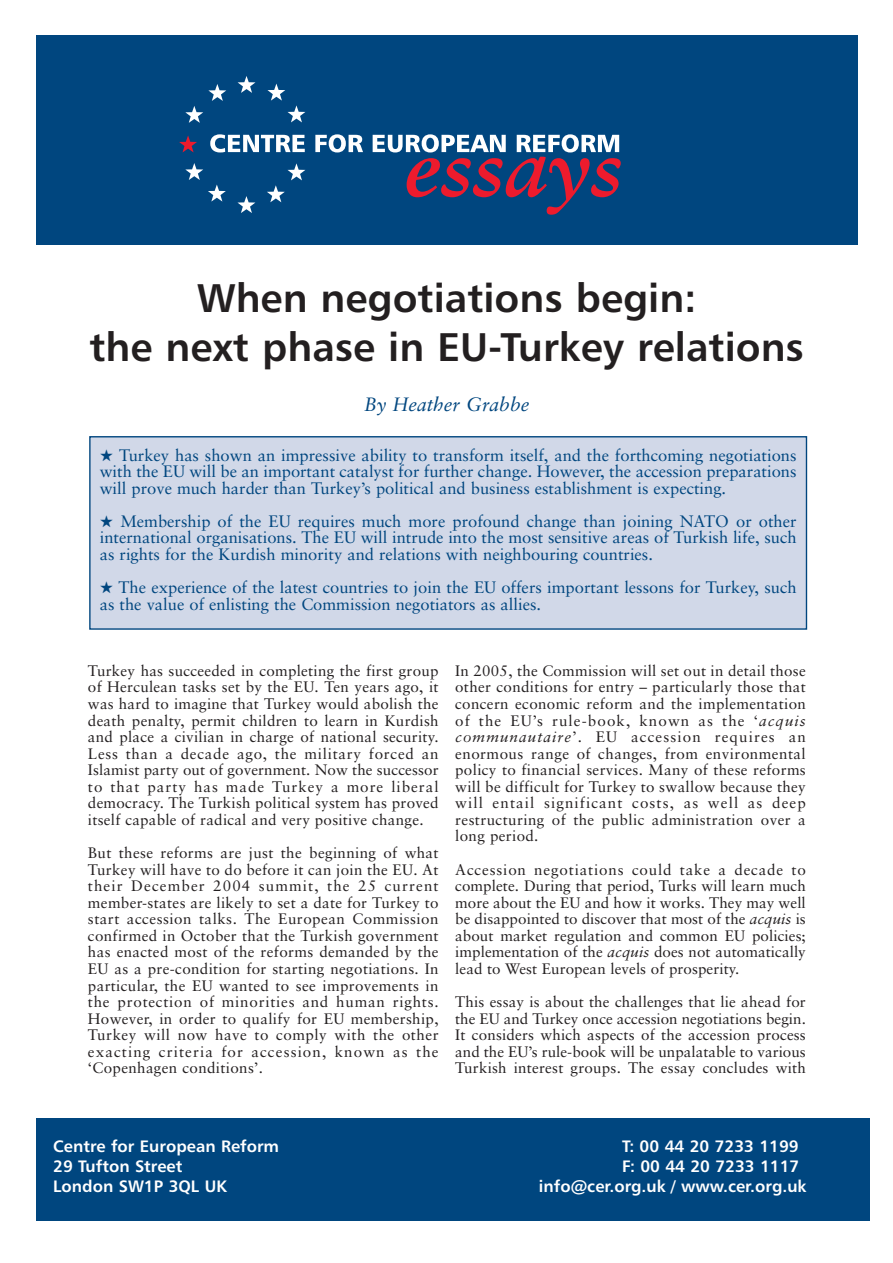
<style>
.page{position:relative;width:893px;height:1263px;background:#fff}
.page>*{position:absolute;margin:0;border:0;box-sizing:border-box;transform-origin:0 0}
.t1{font:40.05px/49.7px "Humanist 777 BT Bold B";color:#231f20;text-align:center}
.t2{font:italic 19.35px "Sabon";color:#00467f}
.t3{font:16.5px/16.5px "Sabon";color:#00467f;text-align:justify}
.t4{font:16.5px "Humanist 777 BT Bold B";color:#fff}
.t5{font:15.15px/16.5px "Sabon";letter-spacing:.015em;color:#231f20;text-align:justify}
.s1{font-style:italic}
</style>
<div class="page">
<div style="left:36px;top:35px;width:821px;height:210px;background:#00467f"></div>
<div style="left:36px;top:1118px;width:833px;height:102px;background:#00467f"></div>
<svg style="left:237px;top:76px;width:18px;height:17px"></svg>
<svg style="left:267px;top:84px;width:38px;height:38px"></svg>
<svg style="left:267px;top:163px;width:38px;height:39px"></svg>
<svg style="left:237px;top:196px;width:18px;height:17px"></svg>
<svg style="left:185px;top:163px;width:41px;height:39px"></svg>
<svg style="left:185px;top:84px;width:41px;height:39px"></svg>
<svg style="left:179px;top:135px;width:18px;height:17px"></svg>
<svg style="left:210px;top:134px;width:95px;height:18px"></svg>
<svg style="left:315px;top:134px;width:48px;height:18px"></svg>
<svg style="left:372px;top:134px;width:248px;height:81px"></svg>
<div style="left:90px;top:437px;width:716px;height:192px;background:#d1d8e8"></div>
<div style="left:89px;top:436px;width:718px;height:194px;border:1px solid #00467f"></div>
<h1 class="t1" style="left:89px;top:276px;width:716px">When negotiations begin:<br>the next phase in EU-Turkey relations</h1>
<p class="t2" style="left:364px;top:396px;width:167px">By Heather Grabbe</p>
<p class="t3" style="left:100px;top:448px;width:698px">★ Turkey has shown an impressive ability to transform itself, and the forthcoming negotiations with the EU will be an important catalyst for further change. However, the accession preparations will prove much harder than Turkey’s political and business establishment is expecting.</p>
<p class="t3" style="left:100px;top:514px;width:698px">★ Membership of the EU requires much more profound change than joining NATO or other international organisations. The EU will intrude into the most sensitive areas of Turkish life, such as rights for the Kurdish minority and relations with neighbouring countries.</p>
<p class="t3" style="left:100px;top:580px;width:698px">★ The experience of the latest countries to join the EU offers important lessons for Turkey, such as the value of enlisting the Commission negotiators as allies.</p>
<p class="t5" style="left:88px;top:664px;width:352px">Turkey has succeeded in completing the first group of Herculean tasks set by the EU. Ten years ago, it was hard to imagine that Turkey would abolish the death penalty, permit children to learn in Kurdish and place a civilian in charge of national security.<br>Less than a decade ago, the military forced an Islamist party out of government. Now the successor to that party has made Turkey a more liberal democracy. The Turkish political system has proved itself capable of radical and very positive change.</p>
<p class="t5" style="left:88px;top:846px;width:352px">But these reforms are just the beginning of what Turkey will have to do before it can join the EU. At their December 2004 summit, the 25 current member-states are likely to set a date for Turkey to start accession talks. The European Commission confirmed in October that the Turkish government has enacted most of the reforms demanded by the EU as a pre-condition for starting negotiations. In particular, the EU wanted to see improvements in the protection of minorities and human rights.<br>However, in order to qualify for EU membership, Turkey will now have to comply with the other exacting criteria for accession, known as the ‘Copenhagen conditions’.</p>
<p class="t5" style="left:455px;top:664px;width:352px">In 2005, the Commission will set out in detail those other conditions for entry – particularly those that concern economic reform and the implementation of the EU’s rule-book, known as the ‘<span class="s1">acquis communautaire</span>’. EU accession requires an enormous range of changes, from environmental policy to financial services. Many of these reforms will be difficult for Turkey to swallow because they will entail significant costs, as well as deep restructuring of the public administration over a long period.</p>
<p class="t5" style="left:455px;top:862px;width:352px">Accession negotiations could take a decade to complete. During that period, Turks will learn much more about the EU and how it works. They may well be disappointed to discover that most of the <span class="s1">acquis</span> is about market regulation and common EU policies; implementation of the <span class="s1">acquis</span> does not automatically lead to West European levels of prosperity.</p>
<p class="t5" style="left:455px;top:995px;width:352px">This essay is about the challenges that lie ahead for the EU and Turkey once accession negotiations begin.<br>It considers which aspects of the accession process and the EU’s rule-book will be unpalatable to various Turkish interest groups. The essay concludes with</p>
<p class="t4" style="left:53px;top:1139px;width:227px">Centre for European Reform</p>
<p class="t4" style="left:622px;top:1139px;width:178px">T: 00 44 20 7233 1199</p>
<p class="t4" style="left:53px;top:1159px;width:131px">29 Tufton Street</p>
<p class="t4" style="left:622px;top:1159px;width:179px">F: 00 44 20 7233 1117</p>
<p class="t4" style="left:53px;top:1179px;width:175px">London SW1P 3QL UK</p>
<p class="t4" style="left:539px;top:1179px;width:269px">info@cer.org.uk / www.cer.org.uk</p>
</div>
